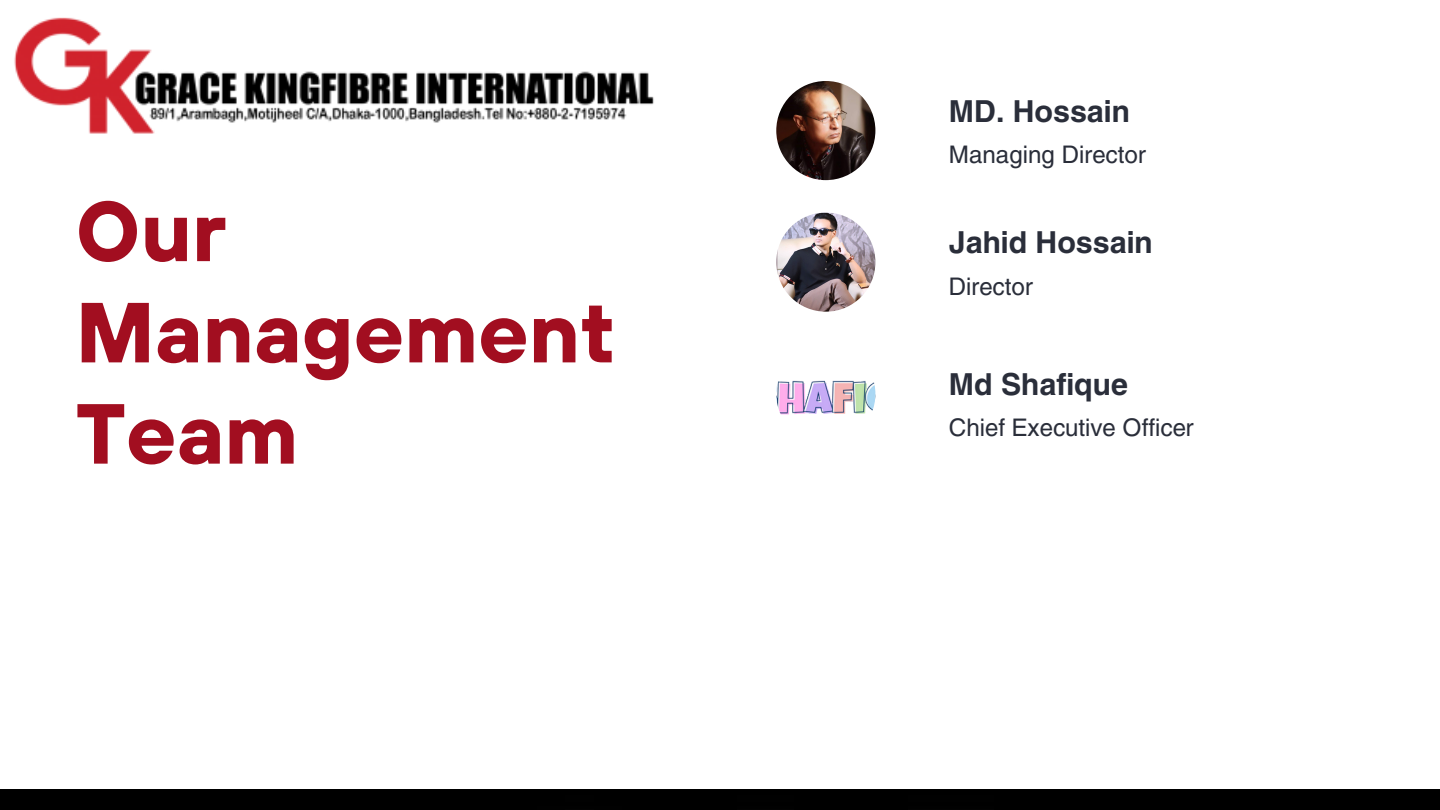
<style>
.page{position:relative;width:1440px;height:810px;background:#fff}
.page>*{position:absolute;margin:0;border:0;box-sizing:border-box;transform-origin:0 0}
.t1{font:700 85px/101.2px "TT Hoves";color:#a20e20}
.t2{font:700 30px "Helios";color:#2a2e3a}
.t3{font:24px "Helios";color:#2a2e3a}
</style>
<div class="page">
<img style="left:776px;top:81px;width:99px;height:99px;border-radius:50%">
<img style="left:776px;top:213px;width:99px;height:99px;border-radius:50%">
<img style="left:776px;top:344px;width:99px;height:100px;border-radius:50%">
<img style="left:14px;top:17px;width:640px;height:117px">
<div style="left:0;top:790px;width:1440px;height:20px;background:#000"></div>
<h1 class="t1" style="left:76px;top:179px;width:541px">Our<br>Management<br>Team</h1>
<p class="t2" style="left:949px;top:92px;width:183px">MD. Hossain</p>
<p class="t3" style="left:949px;top:139px;width:199px">Managing Director</p>
<p class="t2" style="left:949px;top:223px;width:205px">Jahid Hossain</p>
<p class="t3" style="left:949px;top:271px;width:86px">Director</p>
<p class="t2" style="left:949px;top:365px;width:181px">Md Shafique</p>
<p class="t3" style="left:949px;top:412px;width:247px">Chief Executive Officer</p>
</div>
